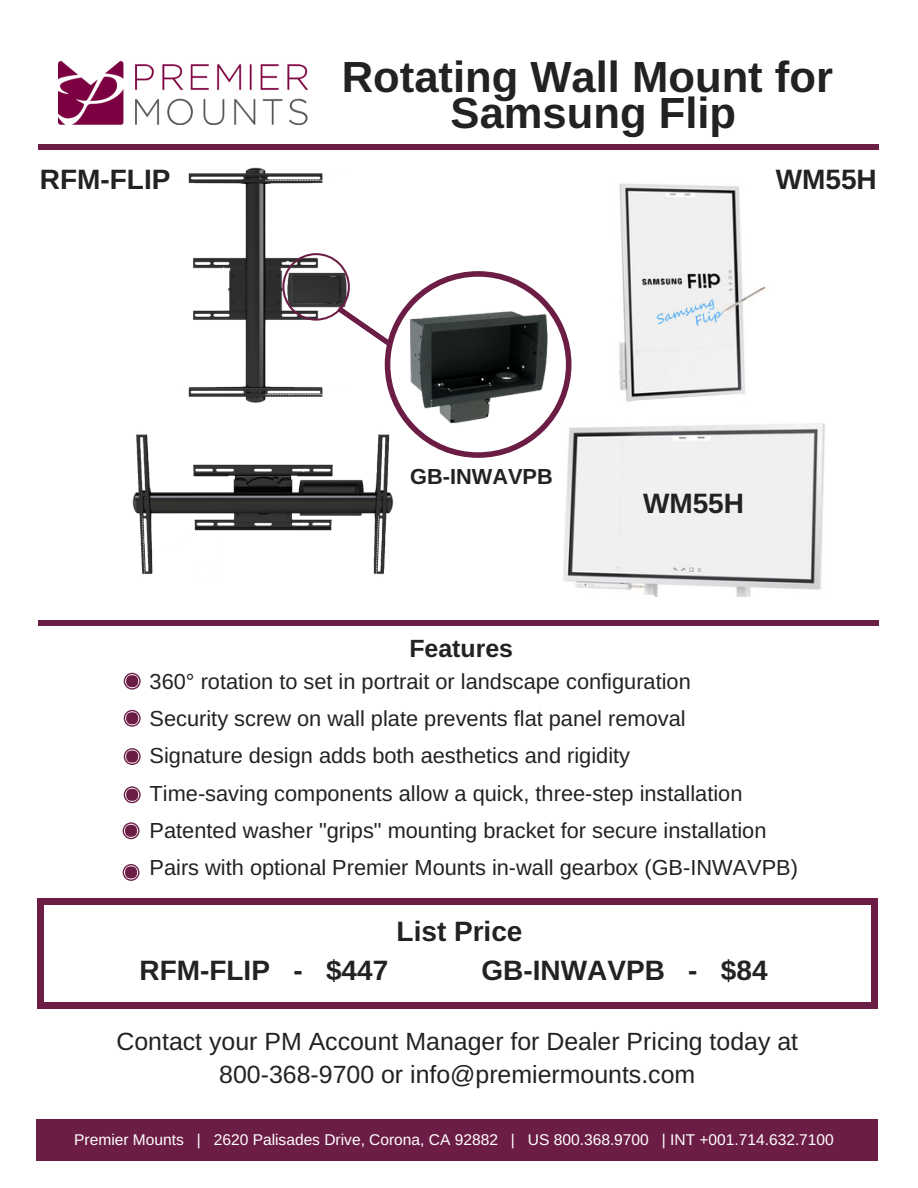
<style>
.page{position:relative;width:918px;height:1188px;background:#fff}
.page>*{position:absolute;margin:0;border:0;box-sizing:border-box;transform-origin:0 0}
.t1{font:700 43.65px/36px "Arimo";color:#222;text-align:center}
.t2{font:700 28.05px "Arimo";color:#222}
.t3{font:24.9px/33.8px "Arimo";color:#222;text-align:center}
.t4{font:700 24.9px "Arimo";color:#222}
.t5{font:21.75px/37.2px "Arimo";color:#222}
.t6{font:700 21.75px "Arimo";color:#222}
.t7{font:15.6px "Arimo";color:#fff}
</style>
<div class="page">
<img style="left:58px;top:62px;width:249px;height:63px">
<div style="left:39px;top:144px;width:840px;height:6px;background:#6c1d45"></div>
<div style="left:39px;top:620px;width:840px;height:6px;background:#6c1d45"></div>
<img style="left:132px;top:434px;width:262px;height:141px">
<svg style="left:124px;top:673px;width:17px;height:17px"></svg>
<div style="left:126px;top:675px;width:12px;height:12px;background:#6c1d45;border-radius:50%"></div>
<svg style="left:124px;top:710px;width:17px;height:17px"></svg>
<div style="left:126px;top:712px;width:12px;height:12px;background:#6c1d45;border-radius:50%"></div>
<svg style="left:124px;top:748px;width:17px;height:17px"></svg>
<div style="left:126px;top:751px;width:12px;height:12px;background:#6c1d45;border-radius:50%"></div>
<svg style="left:124px;top:786px;width:17px;height:17px"></svg>
<div style="left:126px;top:789px;width:12px;height:12px;background:#6c1d45;border-radius:50%"></div>
<svg style="left:123px;top:822px;width:17px;height:17px"></svg>
<div style="left:125px;top:825px;width:12px;height:12px;background:#6c1d45;border-radius:50%"></div>
<svg style="left:123px;top:864px;width:17px;height:17px"></svg>
<div style="left:125px;top:866px;width:12px;height:12px;background:#6c1d45;border-radius:50%"></div>
<div style="left:872px;top:1002px;width:6px;height:7px;background:#6c1d45"></div>
<div style="left:38px;top:904px;width:6px;height:98px;background:#6c1d45"></div>
<div style="left:38px;top:1002px;width:6px;height:7px;background:#6c1d45"></div>
<div style="left:872px;top:904px;width:6px;height:98px;background:#6c1d45"></div>
<div style="left:44px;top:1002px;width:828px;height:7px;background:#6c1d45"></div>
<div style="left:872px;top:898px;width:6px;height:7px;background:#6c1d45"></div>
<div style="left:38px;top:898px;width:6px;height:7px;background:#6c1d45"></div>
<div style="left:44px;top:898px;width:828px;height:7px;background:#6c1d45"></div>
<img style="left:619px;top:183px;width:147px;height:219px">
<svg style="left:633px;top:394px;width:110px;height:8px"></svg>
<img style="left:563px;top:423px;width:262px;height:173px">
<svg style="left:615px;top:593px;width:133px;height:4px"></svg>
<img style="left:188px;top:167px;width:135px;height:236px">
<div style="left:36px;top:1119px;width:841px;height:42px;background:#6c1d45"></div>
<img style="left:572px;top:423px;width:31px;height:27px">
<svg style="left:282px;top:253px;width:290px;height:205px"></svg>
<div style="left:628px;top:447px;width:143px;height:111px;background:#f0f0f0"></div>
<p class="t2" style="left:40px;top:164px;width:132px">RFM-FLIP</p>
<h1 class="t1" style="left:342px;top:59px;width:493px">Rotating Wall Mount for<br>Samsung Flip</h1>
<p class="t2" style="left:776px;top:164px;width:103px">WM55H</p>
<p class="t6" style="left:410px;top:464px;width:144px">GB-INWAVPB</p>
<p class="t4" style="left:409px;top:634px;width:105px">Features</p>
<p class="t2" style="left:643px;top:488px;width:103px">WM55H</p>
<p class="t5" style="left:150px;top:663px;width:650px">360° rotation to set in portrait or landscape configuration<br>Security screw on wall plate prevents flat panel removal<br>Signature design adds both aesthetics and rigidity<br>Time-saving components allow a quick, three-step installation Patented washer "grips" mounting bracket for secure installation Pairs with optional Premier Mounts in-wall gearbox (GB-INWAVPB)</p>
<p class="t2" style="left:397px;top:915px;width:127px">List Price</p>
<p class="t2" style="left:140px;top:954px;width:250px">RFM-FLIP - $447</p>
<p class="t2" style="left:481px;top:954px;width:288px">GB-INWAVPB - $84</p>
<p class="t3" style="left:117px;top:1024px;width:683px">Contact your PM Account Manager for Dealer Pricing today at<br>800-368-9700 or info@premiermounts.com</p>
<p class="t7" style="left:74px;top:1131px;width:761px">Premier Mounts | 2620 Palisades Drive, Corona, CA 92882 | US 800.368.9700 | INT +001.714.632.7100</p>
</div>
